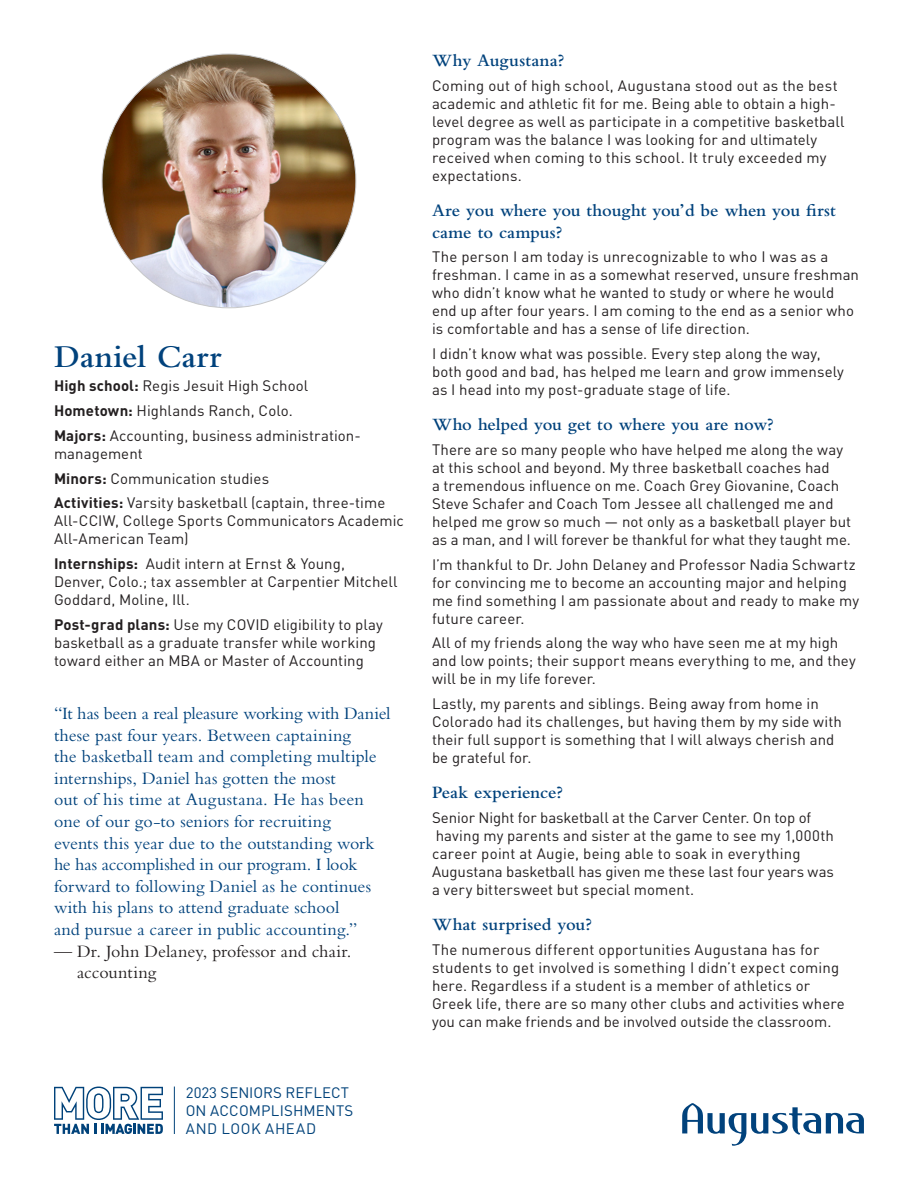
<style>
.page{position:relative;width:918px;height:1188px;background:#fff}
.page>*{position:absolute;margin:0;border:0;box-sizing:border-box;transform-origin:0 0}
.Subhead{font:600 33px "Bembo Std";letter-spacing:.01em;color:#01427c}
.t1{font:18px/21.6px "Bembo Std";letter-spacing:.005em;color:#01427c}
.Subhead-2{font:600 18px/21.6px "Bembo Std";color:#01427c}
.t2{font:18px/21.6px "Bembo Std";letter-spacing:.005em;color:#231f20}
.Body_Copy{font:15px/18px "DINOT";letter-spacing:.005em;color:#231f20}
.t3{font:15px/18px "DINOT";letter-spacing:.01em;color:#00427a}
.s1{font-weight:700}
</style>
<div class="page">
<svg style="left:682px;top:1103px;width:182px;height:43px"></svg>
<svg style="left:54px;top:1087px;width:109px;height:47px"></svg>
<hr style="left:174px;top:1087px;width:1px;height:47px;background:#00427a">
<img style="left:102px;top:54px;width:254px;height:253px">
<p class="Subhead" style="left:54px;top:338px;width:169px">Daniel Carr</p>
<p class="Body_Copy" style="left:54px;top:376px;width:256px"><span class="s1">High school:</span> Regis Jesuit High School</p>
<p class="Body_Copy" style="left:54px;top:401px;width:240px"><span class="s1">Hometown:</span> Highlands Ranch, Colo.</p>
<p class="Body_Copy" style="left:54px;top:426px;width:308px"><span class="s1">Majors:</span> Accounting, business administration&shy;management</p>
<p class="Body_Copy" style="left:54px;top:469px;width:217px"><span class="s1">Minors:</span> Communication studies</p>
<p class="Body_Copy" style="left:54px;top:493px;width:351px"><span class="s1">Activities:</span> Varsity basketball (captain, three-time<br>All-CCIW, College Sports Communicators Academic<br>All-American Team)</p>
<p class="Body_Copy" style="left:54px;top:554px;width:345px"><span class="s1">Internships:</span> Audit intern at Ernst &amp; Young,<br>Denver, Colo.; tax assembler at Carpentier Mitchell<br>Goddard, Moline, Ill.</p>
<p class="Body_Copy" style="left:54px;top:615px;width:330px"><span class="s1">Post-grad plans:</span> Use my COVID eligibility to play basketball as a graduate transfer while working toward either an MBA or Master of Accounting</p>
<p class="t1" style="left:54px;top:702px;width:338px">“It has been a real pleasure working with Daniel these past four years. Between captaining<br>the basketball team and completing multiple internships, Daniel has gotten the most<br>out of his time at Augustana. He has been one of our go-to seniors for recruiting<br>events this year due to the outstanding work he has accomplished in our program. I look forward to following Daniel as he continues with his plans to attend graduate school<br>and pursue a career in public accounting.”</p>
<p class="t2" style="left:77px;top:940px;width:276px;text-indent:-23px">— Dr. John Delaney, professor and chair. accounting</p>
<p class="t3" style="left:186px;top:1083px;width:169px">2023 SENIORS REFLECT<br>ON ACCOMPLISHMENTS<br>AND LOOK AHEAD</p>
<p class="Subhead-2" style="left:432px;top:50px;width:134px">Why Augustana?</p>
<p class="Body_Copy" style="left:432px;top:76px;width:414px">Coming out of high school, Augustana stood out as the best academic and athletic fit for me. Being able to obtain a high&shy;level degree as well as participate in a competitive basketball program was the balance I was looking for and ultimately received when coming to this school. It truly exceeded my expectations.</p>
<p class="Subhead-2" style="left:432px;top:200px;width:405px">Are you where you thought you’d be when you first came to campus?</p>
<p class="Body_Copy" style="left:432px;top:247px;width:429px">The person I am today is unrecognizable to who I was as a freshman. I came in as a somewhat reserved, unsure freshman who didn’t know what he wanted to study or where he would end up after four years. I am coming to the end as a senior who is comfortable and has a sense of life direction.</p>
<p class="Body_Copy" style="left:432px;top:344px;width:414px">I didn’t know what was possible. Every step along the way, both good and bad, has helped me learn and grow immensely as I head into my post-graduate stage of life.</p>
<p class="Subhead-2" style="left:432px;top:414px;width:343px">Who helped you get to where you are now?</p>
<p class="Body_Copy" style="left:432px;top:440px;width:421px">There are so many people who have helped me along the way at this school and beyond. My three basketball coaches had<br>a tremendous influence on me. Coach Grey Giovanine, Coach Steve Schafer and Coach Tom Jessee all challenged me and helped me grow so much — not only as a basketball player but as a man, and I will forever be thankful for what they taught me.</p>
<p class="Body_Copy" style="left:432px;top:555px;width:429px">I’m thankful to Dr. John Delaney and Professor Nadia Schwartz for convincing me to become an accounting major and helping me find something I am passionate about and ready to make my future career.</p>
<p class="Body_Copy" style="left:432px;top:633px;width:425px">All of my friends along the way who have seen me at my high and low points; their support means everything to me, and they will be in my life forever.</p>
<p class="Body_Copy" style="left:432px;top:694px;width:411px">Lastly, my parents and siblings. Being away from home in Colorado had its challenges, but having them by my side with their full support is something that I will always cherish and be grateful for.</p>
<p class="Subhead-2" style="left:432px;top:782px;width:132px">Peak experience?</p>
<p class="Body_Copy" style="left:432px;top:808px;width:404px">Senior Night for basketball at the Carver Center. On top of having my parents and sister at the game to see my 1,000th career point at Augie, being able to soak in everything Augustana basketball has given me these last four years was a very bittersweet but special moment.</p>
<p class="Subhead-2" style="left:432px;top:914px;width:161px">What surprised you?</p>
<p class="Body_Copy" style="left:432px;top:940px;width:414px">The numerous different opportunities Augustana has for students to get involved is something I didn’t expect coming here. Regardless if a student is a member of athletics or Greek life, there are so many other clubs and activities where you can make friends and be involved outside the classroom.</p>
</div>
